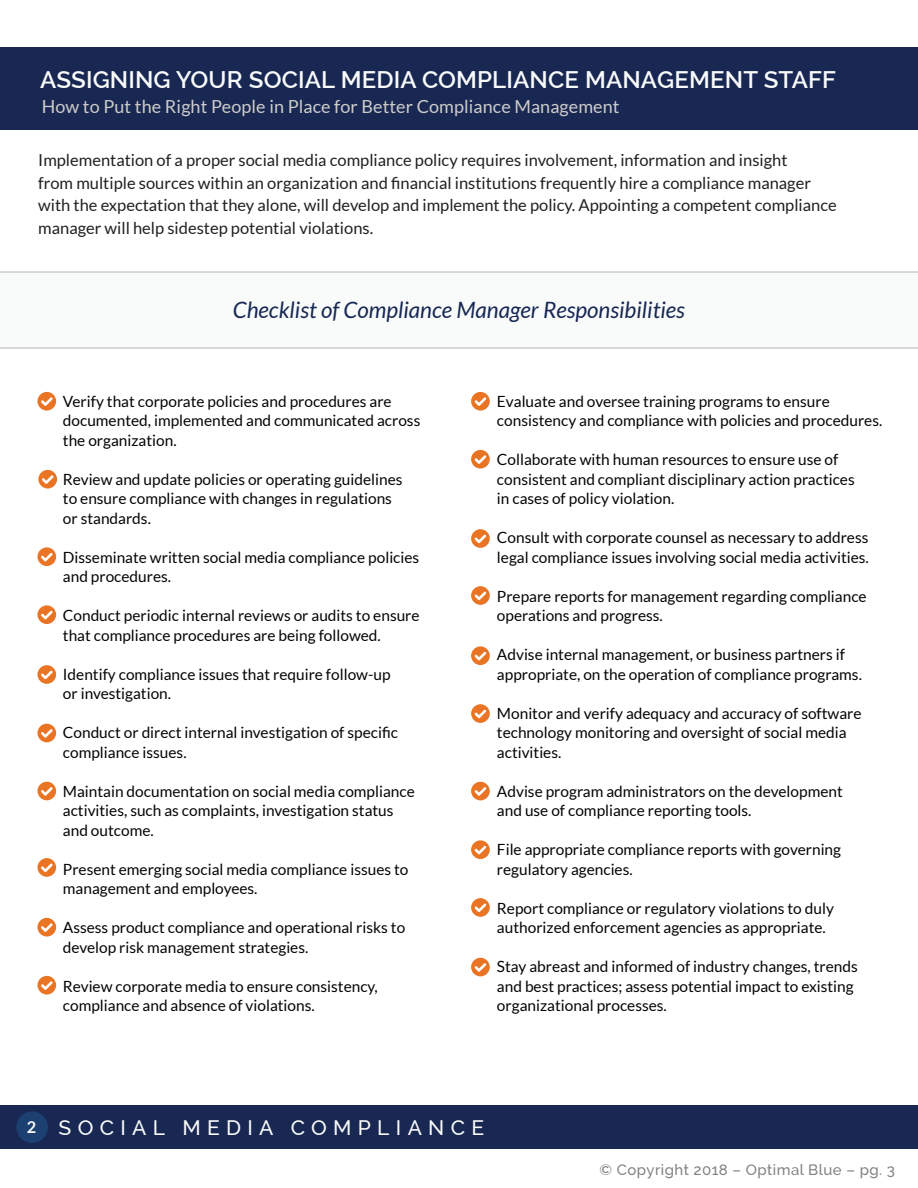
<style>
.page{position:relative;width:918px;height:1188px;background:#fff}
.page>*{position:absolute;margin:0;border:0;box-sizing:border-box;transform-origin:0 0}
.t1{font:600 24px "Raleway";letter-spacing:.005em;color:#f9fafa}
.t2{font:italic 22.5px "Lato";color:#182853}
.t3{font:500 21px "Raleway";letter-spacing:.3em;color:#f9fafa}
.t4{font:18px "Lato";letter-spacing:.005em;color:#ceccca}
.t5{font:16.5px/22.5px "Lato";color:#231f20}
.t6{font:15.45px/19.5px "Lato";color:#040503}
.t7{font:500 15px "Raleway";letter-spacing:.03em;color:#808285}
.s1{font-family:"Lato";font-weight:700;font-size:16.2px}
</style>
<div class="page">
<div style="left:0;top:1106px;width:918px;height:43px;background:#182853"></div>
<div style="left:16px;top:1111px;width:32px;height:32px;background:#1d4073;border-radius:50%"></div>
<svg style="left:0;top:271px;width:918px;height:78px"></svg>
<svg style="left:37px;top:392px;width:19px;height:19px"></svg>
<svg style="left:471px;top:392px;width:19px;height:19px"></svg>
<svg style="left:37px;top:547px;width:19px;height:19px"></svg>
<svg style="left:37px;top:605px;width:19px;height:19px"></svg>
<svg style="left:37px;top:665px;width:19px;height:19px"></svg>
<svg style="left:37px;top:724px;width:19px;height:18px"></svg>
<svg style="left:37px;top:782px;width:19px;height:18px"></svg>
<svg style="left:37px;top:858px;width:19px;height:19px"></svg>
<svg style="left:37px;top:918px;width:19px;height:19px"></svg>
<svg style="left:37px;top:976px;width:19px;height:19px"></svg>
<svg style="left:38px;top:470px;width:19px;height:19px"></svg>
<svg style="left:471px;top:450px;width:19px;height:19px"></svg>
<svg style="left:471px;top:529px;width:19px;height:19px"></svg>
<svg style="left:471px;top:586px;width:19px;height:19px"></svg>
<svg style="left:471px;top:646px;width:19px;height:19px"></svg>
<svg style="left:471px;top:704px;width:19px;height:19px"></svg>
<svg style="left:471px;top:782px;width:19px;height:18px"></svg>
<svg style="left:471px;top:840px;width:19px;height:19px"></svg>
<svg style="left:471px;top:898px;width:19px;height:19px"></svg>
<svg style="left:471px;top:958px;width:19px;height:18px"></svg>
<div style="left:0;top:47px;width:918px;height:83px;background:#182853"></div>
<h1 class="t1" style="left:40px;top:65px;width:797px">ASSIGNING YOUR SOCIAL MEDIA COMPLIANCE MANAGEMENT STAFF</h1>
<p class="t4" style="left:42px;top:96px;width:579px">How to Put the Right People in Place for Better Compliance Management</p>
<p class="t5" style="left:38px;top:149px;width:800px">Implementation of a proper social media compliance policy requires involvement, information and insight<br>from multiple sources within an organization and financial institutions frequently hire a compliance manager with the expectation that they alone, will develop and implement the policy. Appointing a competent compliance manager will help sidestep potential violations.</p>
<h2 class="t2" style="left:233px;top:298px;width:454px">Checklist of Compliance Manager Responsibilities</h2>
<p class="t6" style="left:63px;top:391px;width:359px">Verify that corporate policies and procedures are documented, implemented and communicated across the organization.</p>
<p class="t6" style="left:63px;top:469px;width:341px">Review and update policies or operating guidelines to ensure compliance with changes in regulations or standards.</p>
<p class="t6" style="left:63px;top:547px;width:358px">Disseminate written social media compliance policies and procedures.</p>
<p class="t6" style="left:63px;top:606px;width:358px">Conduct periodic internal reviews or audits to ensure that compliance procedures are being followed.</p>
<p class="t6" style="left:63px;top:664px;width:329px">Identify compliance issues that require follow-up or investigation.</p>
<p class="t6" style="left:63px;top:723px;width:337px">Conduct or direct internal investigation of specific compliance issues.</p>
<p class="t6" style="left:63px;top:781px;width:353px">Maintain documentation on social media compliance activities, such as complaints, investigation status and outcome.</p>
<p class="t6" style="left:63px;top:859px;width:347px">Present emerging social media compliance issues to management and employees.</p>
<p class="t6" style="left:63px;top:918px;width:344px">Assess product compliance and operational risks to develop risk management strategies.</p>
<p class="t6" style="left:63px;top:976px;width:316px">Review corporate media to ensure consistency, compliance and absence of violations.</p>
<p class="t6" style="left:497px;top:391px;width:387px">Evaluate and oversee training programs to ensure consistency and compliance with policies and procedures.</p>
<p class="t6" style="left:497px;top:450px;width:359px">Collaborate with human resources to ensure use of consistent and compliant disciplinary action practices in cases of policy violation.</p>
<p class="t6" style="left:497px;top:528px;width:373px">Consult with corporate counsel as necessary to address legal compliance issues involving social media activities.</p>
<p class="t6" style="left:497px;top:586px;width:371px">Prepare reports for management regarding compliance operations and progress.</p>
<p class="t6" style="left:497px;top:645px;width:367px">Advise internal management, or business partners if appropriate, on the operation of compliance programs.</p>
<p class="t6" style="left:497px;top:703px;width:366px">Monitor and verify adequacy and accuracy of software technology monitoring and oversight of social media activities.</p>
<p class="t6" style="left:497px;top:781px;width:347px">Advise program administrators on the development and use of compliance reporting tools.</p>
<p class="t6" style="left:497px;top:840px;width:346px">File appropriate compliance reports with governing regulatory agencies.</p>
<p class="t6" style="left:497px;top:898px;width:338px">Report compliance or regulatory violations to duly authorized enforcement agencies as appropriate.</p>
<p class="t6" style="left:497px;top:957px;width:362px">Stay abreast and informed of industry changes, trends and best practices; assess potential impact to existing organizational processes.</p>
<h3 class="t3" style="left:27px;top:1115px;width:459px"><span class="s1">2</span> SOCIAL MEDIA COMPLIANCE</h3>
<p class="t7" style="left:599px;top:1161px;width:297px">© Copyright 2018 – Optimal Blue – pg. 3</p>
</div>
